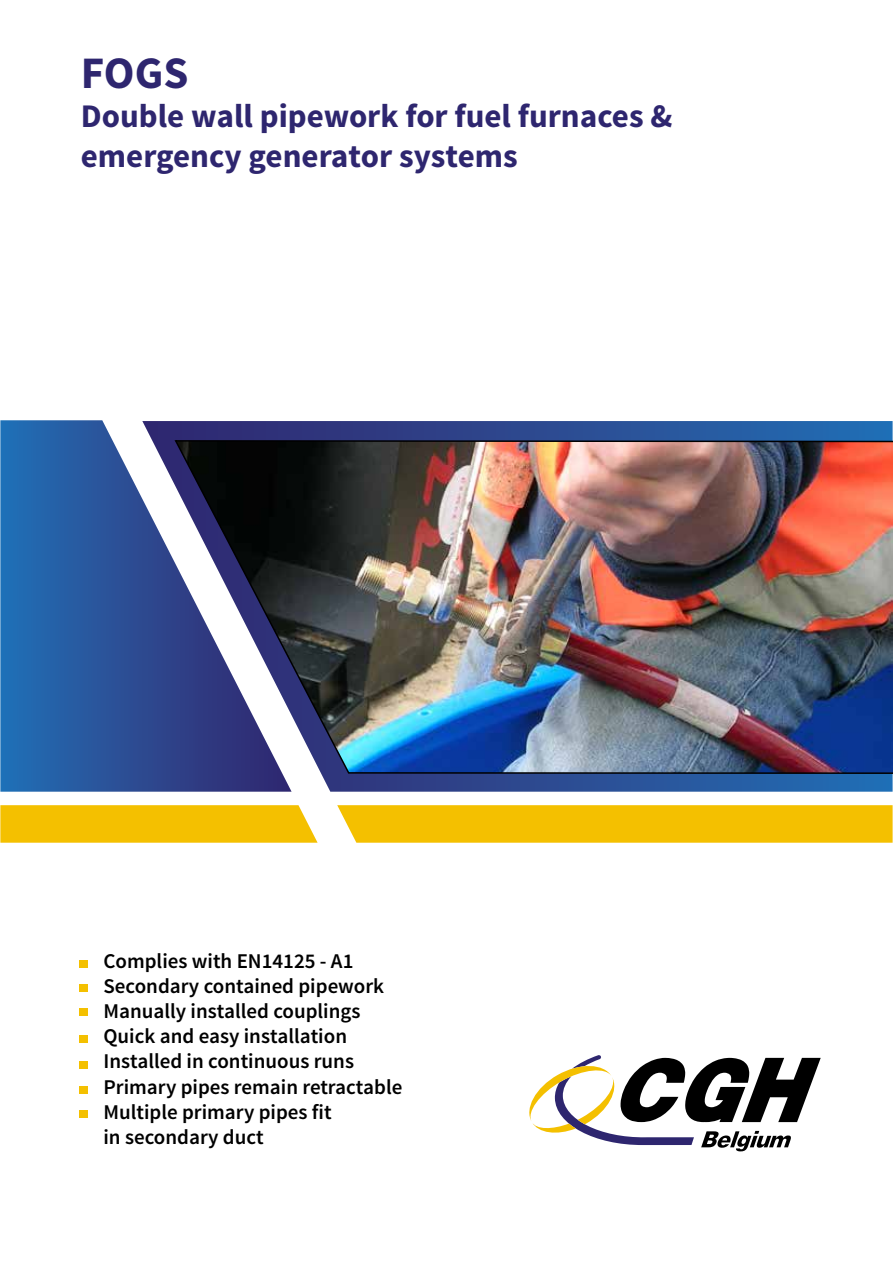
<style>
.page{position:relative;width:893px;height:1263px;background:#fff}
.page>*{position:absolute;margin:0;border:0;box-sizing:border-box;transform-origin:0 0}
.t1{font:700 45px "Source Sans Pro";color:#2e266f}
.t2{font:700 33px/39.6px "Source Sans Pro";color:#2e266f}
.t3{font:600 21px/25px "Source Sans Pro";color:#000}
</style>
<div class="page">
<svg style="left:337px;top:805px;width:556px;height:38px;background:#f4c107"></svg>
<svg style="left:292px;top:421px;width:601px;height:371px;background:#31579b"></svg>
<svg style="left:0;top:805px;width:318px;height:38px;background:#f4c20b"></svg>
<svg style="left:0;top:420px;width:292px;height:372px;background:#3661a3"></svg>
<img style="left:174px;top:439px;width:719px;height:336px">
<div style="left:80px;top:1061px;width:8px;height:8px;background:#f4c000"></div>
<div style="left:80px;top:1086px;width:8px;height:8px;background:#f4c000"></div>
<div style="left:80px;top:1110px;width:8px;height:8px;background:#f4c000"></div>
<div style="left:80px;top:960px;width:8px;height:8px;background:#f4c000"></div>
<div style="left:80px;top:984px;width:8px;height:8px;background:#f4c000"></div>
<div style="left:80px;top:1008px;width:8px;height:8px;background:#f4c000"></div>
<div style="left:80px;top:1035px;width:8px;height:8px;background:#f4c000"></div>
<svg style="left:529px;top:1055px;width:292px;height:96px"></svg>
<h1 class="t1" style="left:81px;top:44px;width:109px">FOGS</h1>
<h2 class="t2" style="left:81px;top:98px;width:593px">Double wall pipework for fuel furnaces &amp; emergency generator systems</h2>
<p class="t3" style="left:103px;top:949px;width:300px">Complies with EN14125 - A1<br>Secondary contained pipework<br>Manually installed couplings<br>Quick and easy installation<br>Installed in continuous runs<br>Primary pipes remain retractable<br>Multiple primary pipes fit<br>in secondary duct</p>
</div>
